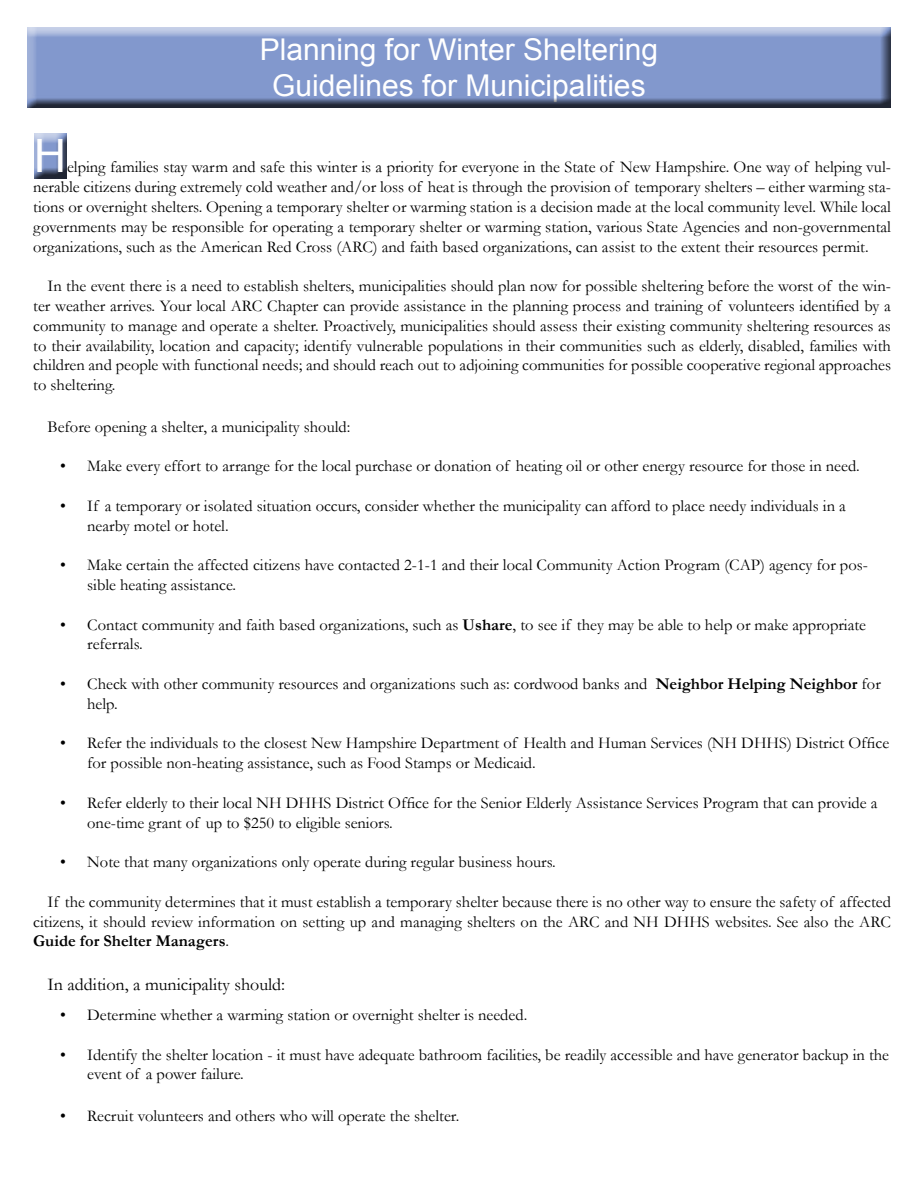
<style>
.page{position:relative;width:918px;height:1188px;background:#fff}
.page>*{position:absolute;margin:0;border:0;box-sizing:border-box;transform-origin:0 0}
.t1{font:45px "Verdana";color:#fff}
.t2{font:30px/36px "Arial";color:#fff;text-align:center}
.t3{font:18px "Garamond";color:#000}
.t4{font:16.5px/19.8px "Garamond";color:#000}
.s1{font-weight:700}
</style>
<div class="page">
<div style="left:33px;top:132px;width:36px;height:49px;background:#000;opacity:.75"></div>
<div style="left:26px;top:27px;width:865px;height:82px;background:#000;opacity:.75"></div>
<h2 class="t2" style="left:260px;top:32px;width:400px">Planning for Winter Sheltering<br>Guidelines for Municipalities</h2>
<h1 class="t1" style="left:33px;top:127px;width:35px">H</h1>
<p class="t4" style="left:33px;top:157px;width:859px;text-align:justify;text-indent:34px">elping families stay warm and safe this winter is a priority for everyone in the State of New Hampshire. One way of helping vul&shy;nerable citizens during extremely cold weather and/or loss of heat is through the provision of temporary shelters – either warming sta&shy;tions or overnight shelters. Opening a temporary shelter or warming station is a decision made at the local community level. While local governments may be responsible for operating a temporary shelter or warming station, various State Agencies and non-governmental organizations, such as the American Red Cross (ARC) and faith based organizations, can assist to the extent their resources permit.</p>
<p class="t4" style="left:33px;top:276px;width:859px;text-align:justify;text-indent:14px">In the event there is a need to establish shelters, municipalities should plan now for possible sheltering before the worst of the win&shy;ter weather arrives. Your local ARC Chapter can provide assistance in the planning process and training of volunteers identified by a community to manage and operate a shelter. Proactively, municipalities should assess their existing community sheltering resources as to their availability, location and capacity; identify vulnerable populations in their communities such as elderly, disabled, families with children and people with functional needs; and should reach out to adjoining communities for possible cooperative regional approaches to sheltering.</p>
<p class="t4" style="left:48px;top:416px;width:304px">Before opening a shelter, a municipality should:</p>
<p class="t4" style="left:60px;top:456px;width:801px">• Make every effort to arrange for the local purchase or donation of heating oil or other energy resource for those in need.</p>
<p class="t4" style="left:87px;top:495px;width:760px;text-indent:-27px">• If a temporary or isolated situation occurs, consider whether the municipality can afford to place needy individuals in a nearby motel or hotel.</p>
<p class="t4" style="left:87px;top:555px;width:782px;text-indent:-27px">• Make certain the affected citizens have contacted 2-1-1 and their local Community Action Program (CAP) agency for pos&shy;sible heating assistance.</p>
<p class="t4" style="left:87px;top:614px;width:780px;text-indent:-27px">• Contact community and faith based organizations, such as <span class="s1">Ushare</span>, to see if they may be able to help or make appropriate referrals.</p>
<p class="t4" style="left:87px;top:674px;width:795px;text-indent:-27px">• Check with other community resources and organizations such as: cordwood banks and <span class="s1">Neighbor Helping Neighbor</span> for help.</p>
<p class="t4" style="left:87px;top:733px;width:804px;text-indent:-27px">• Refer the individuals to the closest New Hampshire Department of Health and Human Services (NH DHHS) District Office for possible non-heating assistance, such as Food Stamps or Medicaid.</p>
<p class="t4" style="left:87px;top:792px;width:792px;text-indent:-27px">• Refer elderly to their local NH DHHS District Office for the Senior Elderly Assistance Services Program that can provide a one-time grant of up to $250 to eligible seniors.</p>
<p class="t4" style="left:60px;top:852px;width:497px">• Note that many organizations only operate during regular business hours.</p>
<p class="t4" style="left:33px;top:891px;width:859px;text-align:justify;text-indent:14px">If the community determines that it must establish a temporary shelter because there is no other way to ensure the safety of affected citizens, it should review information on setting up and managing shelters on the ARC and NH DHHS websites. See also the ARC <span class="s1">Guide for Shelter Managers</span>.</p>
<p class="t3" style="left:48px;top:972px;width:239px">In addition, a municipality should:</p>
<p class="t4" style="left:60px;top:1004px;width:469px">• Determine whether a warming station or overnight shelter is needed.</p>
<p class="t4" style="left:87px;top:1044px;width:803px;text-indent:-27px">• Identify the shelter location - it must have adequate bathroom facilities, be readily accessible and have generator backup in the event of a power failure.</p>
<p class="t4" style="left:60px;top:1105px;width:401px">• Recruit volunteers and others who will operate the shelter.</p>
</div>
